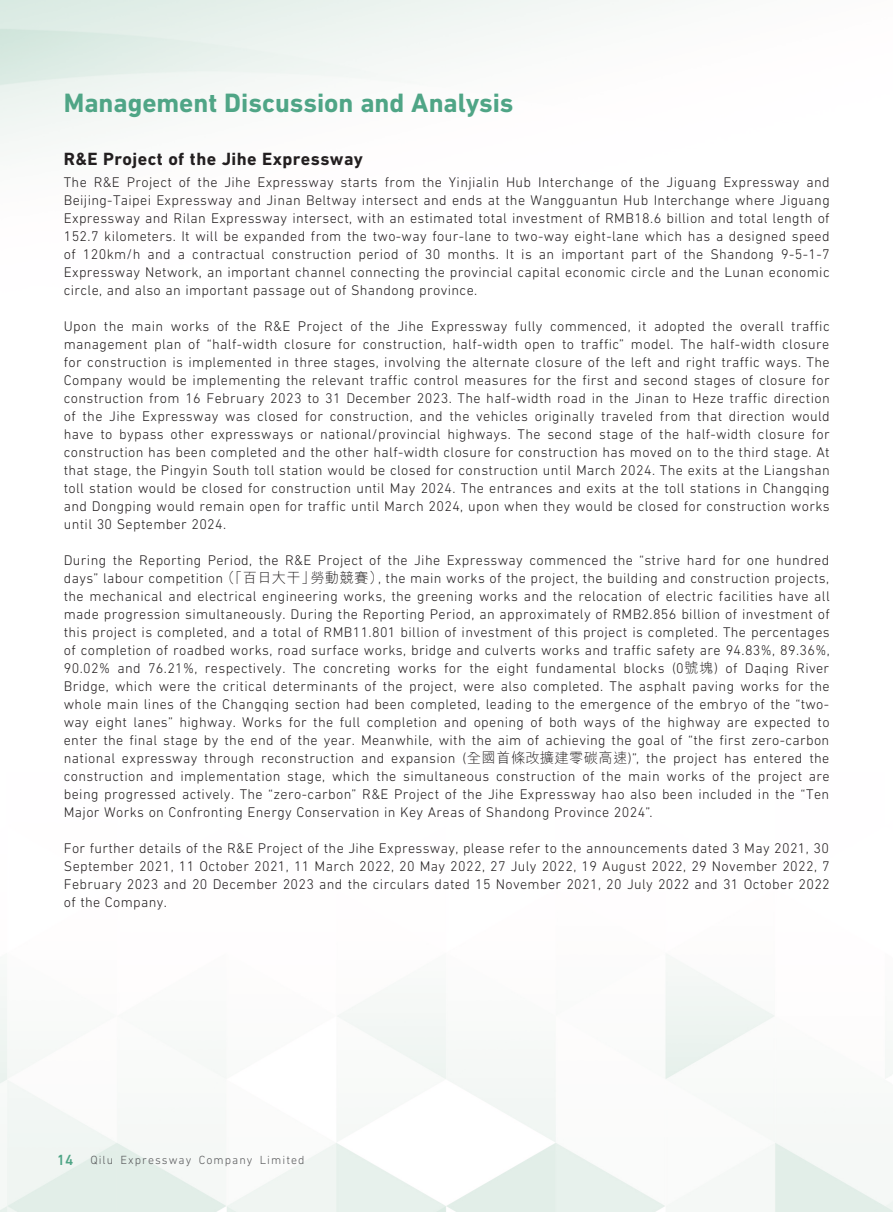
<style>
.page{position:relative;width:893px;height:1212px;background:#fff}
.page>*{position:absolute;margin:0;border:0;box-sizing:border-box;transform-origin:0 0}
.t1{font:700 27px "DIN Next LT Pro";color:#4fa586}
.t2{font:700 18px "DIN Next LT Pro";letter-spacing:.025em;color:#231f20}
.t3{font:300 14.25px/18px "DIN Next LT Pro";letter-spacing:.025em;color:#231f20;text-align:justify}
.t4{font:300 12px "DIN Next LT Pro";letter-spacing:.085em;color:#57585a}
.s1{font-family:"M Hei HK"}
.s2{font-weight:500;font-size:15px;color:#4fa586}
</style>
<div class="page">
<h1 class="t1" style="left:64px;top:87px;width:451px">Management Discussion and Analysis</h1>
<p class="t2" style="left:64px;top:148px;width:301px">R&amp;E Project of the Jihe Expressway</p>
<p class="t3" style="left:64px;top:173px;width:767px">The R&amp;E Project of the Jihe Expressway starts from the Yinjialin Hub Interchange of the Jiguang Expressway and Beijing-Taipei Expressway and Jinan Beltway intersect and ends at the Wangguantun Hub Interchange where Jiguang Expressway and Rilan Expressway intersect, with an estimated total investment of RMB18.6 billion and total length of 152.7 kilometers. It will be expanded from the two-way four-lane to two-way eight-lane which has a designed speed of 120km/h and a contractual construction period of 30 months. It is an important part of the Shandong 9-5-1-7<br>Expressway Network, an important channel connecting the provincial capital economic circle and the Lunan economic circle, and also an important passage out of Shandong province.</p>
<p class="t3" style="left:64px;top:317px;width:767px">Upon the main works of the R&amp;E Project of the Jihe Expressway fully commenced, it adopted the overall traffic management plan of “half-width closure for construction, half-width open to traffic” model. The half-width closure for construction is implemented in three stages, involving the alternate closure of the left and right traffic ways. The Company would be implementing the relevant traffic control measures for the first and second stages of closure for construction from 16 February 2023 to 31 December 2023. The half-width road in the Jinan to Heze traffic direction of the Jihe Expressway was closed for construction, and the vehicles originally traveled from that direction would have to bypass other expressways or national/provincial highways. The second stage of the half-width closure for construction has been completed and the other half-width closure for construction has moved on to the third stage. At that stage, the Pingyin South toll station would be closed for construction until March 2024. The exits at the Liangshan toll station would be closed for construction until May 2024. The entrances and exits at the toll stations in Changqing and Dongping would remain open for traffic until March 2024, upon when they would be closed for construction works until 30 September 2024.</p>
<p class="t3" style="left:64px;top:551px;width:767px">During the Reporting Period, the R&amp;E Project of the Jihe Expressway commenced the “strive hard for one hundred days” labour competition <span class="s1">（「百日大干」勞動競賽）</span>, the main works of the project, the building and construction projects, the mechanical and electrical engineering works, the greening works and the relocation of electric facilities have all made progression simultaneously. During the Reporting Period, an approximately of RMB2.856 billion of investment of this project is completed, and a total of RMB11.801 billion of investment of this project is completed. The percentages of completion of roadbed works, road surface works, bridge and culverts works and traffic safety are 94.83%, 89.36%, 90.02% and 76.21%, respectively. The concreting works for the eight fundamental blocks (0<span class="s1">號塊</span>) of Daqing River Bridge, which were the critical determinants of the project, were also completed. The asphalt paving works for the whole main lines of the Changqing section had been completed, leading to the emergence of the embryo of the “two&shy;way eight lanes” highway. Works for the full completion and opening of both ways of the highway are expected to enter the final stage by the end of the year. Meanwhile, with the aim of achieving the goal of “the first zero-carbon national expressway through reconstruction and expansion (<span class="s1">全國首條改擴建零碳高速</span>)”, the project has entered the construction and implementation stage, which the simultaneous construction of the main works of the project are being progressed actively. The “zero-carbon” R&amp;E Project of the Jihe Expressway hao also been included in the “Ten Major Works on Confronting Energy Conservation in Key Areas of Shandong Province 2024”.</p>
<p class="t3" style="left:64px;top:839px;width:767px">For further details of the R&amp;E Project of the Jihe Expressway, please refer to the announcements dated 3 May 2021, 30<br>September 2021, 11 October 2021, 11 March 2022, 20 May 2022, 27 July 2022, 19 August 2022, 29 November 2022, 7<br>February 2023 and 20 December 2023 and the circulars dated 15 November 2021, 20 July 2022 and 31 October 2022 of the Company.</p>
<p class="t4" style="left:57px;top:1153px;width:249px"><span class="s2">14</span> Qilu Expressway Company Limited</p>
</div>
